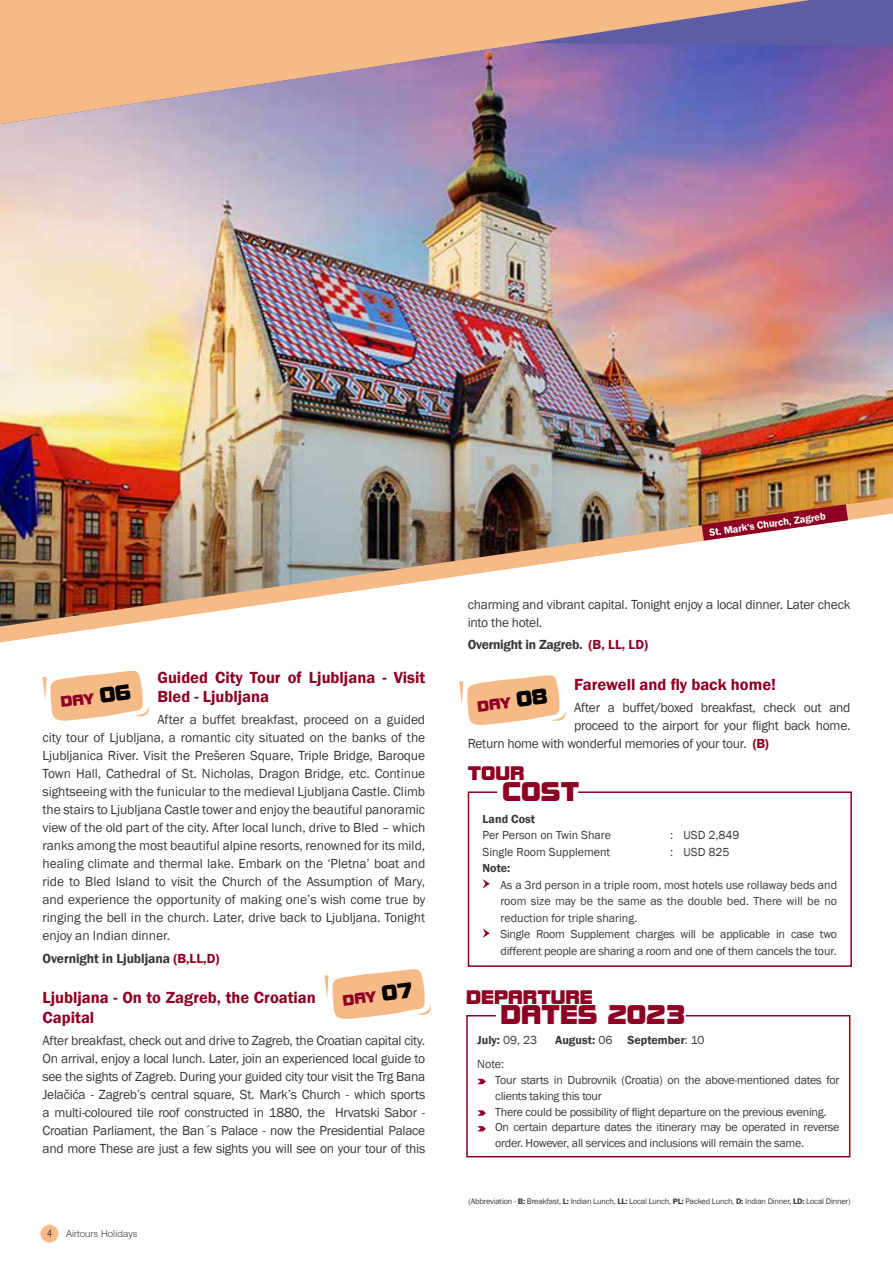
<style>
.page{position:relative;width:893px;height:1263px;background:#fff}
.page>*{position:absolute;margin:0;border:0;box-sizing:border-box;transform-origin:0 0}
.t1{font:25.2px "Bolt Bold IT Cby BT";color:#8e0023}
.t2{font:18.3px "Bolt Bold IT Cby BT";color:#8e0023}
.t3{font:600 16.5px/19.5px "Franklin Gothic";color:#8e0023}
.t4{font:14.1px "Bolt Bold IT Cby BT";color:#8e0023}
.t5{font:13.5px/18px "Franklin Gothic";letter-spacing:-.02em;color:#383838;text-align:justify}
.t6{font:600 13.5px "Franklin Gothic";letter-spacing:-.005em;color:#383838}
.t7{font:12px/15.8px "Franklin Gothic";letter-spacing:-.02em;color:#383838}
.t8{font:600 12px "Franklin Gothic";color:#383838}
.t9{font:12px "Franklin Gothic";color:#383838}
.t10{font:600 10.5px "Franklin Gothic";color:#fff}
.t11{font:condensed 9.75px "Swiss 721 BT";color:#383838}
.t12{font:300 9.6px "Swiss 721 BT";letter-spacing:.01em;color:#383838}
.t13{font:8.25px "Franklin Gothic";letter-spacing:-.02em;color:#383838}
.s1{color:#8e0023}
.s2{font-size:20.1px;color:#000}
.s3{font-weight:600;color:#8e0023}
.s4{font-weight:400}
.s5{font-weight:600}
</style>
<div class="page">
<div style="left:41px;top:1225px;width:17px;height:17px;background:#f6ba86;border-radius:50%"></div>
<svg style="left:0;top:0;width:893px;height:43px;background:#d0a28d"></svg>
<img style="left:0;top:43px;width:893px;height:455px">
<img style="left:0;top:498px;width:893px;height:144px">
<svg style="left:43px;top:671px;width:106px;height:50px"></svg>
<svg style="left:324px;top:969px;width:107px;height:50px"></svg>
<img style="left:702px;top:504px;width:146px;height:37px">
<svg style="left:459px;top:675px;width:107px;height:50px"></svg>
<svg style="left:466px;top:1015px;width:385px;height:143px"></svg>
<svg style="left:467px;top:791px;width:385px;height:176px"></svg>
<svg style="left:483px;top:879px;width:7px;height:10px"></svg>
<svg style="left:483px;top:928px;width:7px;height:10px"></svg>
<p class="t3" style="left:157px;top:667px;width:269px">Guided City Tour of Ljubljana - Visit<br>Bled - Ljubljana</p>
<p class="t5" style="left:43px;top:711px;width:384px;text-indent:115px">After a buffet breakfast, proceed on a guided city tour of Ljubljana, a romantic city situated on the banks of the Ljubljanica River. Visit the Prešeren Square, Triple Bridge, Baroque Town Hall, Cathedral of St. Nicholas, Dragon Bridge, etc. Continue sightseeing with the funicular to the medieval Ljubljana Castle. Climb the stairs to Ljubljana Castle tower and enjoy the beautiful panoramic view of the old part of the city. After local lunch, drive to Bled – which ranks among the most beautiful alpine resorts, renowned for its mild, healing climate and thermal lake. Embark on the ‘Pletna’ boat and ride to Bled Island to visit the Church of the Assumption of Mary, and experience the opportunity of making one’s wish come true by ringing the bell in the church. Later, drive back to Ljubljana. Tonight enjoy an Indian dinner.</p>
<p class="t6" style="left:43px;top:950px;width:178px">Overnight in Ljubljana <span class="s1">(B,LL,D)</span></p>
<p class="t3" style="left:43px;top:988px;width:275px">Ljubljana - On to Zagreb, the Croatian<br>Capital</p>
<p class="t5" style="left:43px;top:1032px;width:384px">After breakfast, check out and drive to Zagreb, the Croatian capital city.<br>On arrival, enjoy a local lunch. Later, join an experienced local guide to see the sights of Zagreb. During your guided city tour visit the Trg Bana Jelačića - Zagreb’s central square, St. Mark’s Church - which sports a multi-coloured tile roof constructed in 1880, the Hrvatski Sabor - Croatian Parliament, the Ban´s Palace - now the Presidential Palace and more These are just a few sights you will see on your tour of this</p>
<p class="t4" style="left:60px;top:694px;width:72px;rotate:-7deg">DAY <span class="s2">06</span></p>
<p class="t4" style="left:342px;top:993px;width:72px;rotate:-7deg">DAY <span class="s2">07</span></p>
<p class="t11" style="left:47px;top:1228px;width:6px">4</p>
<p class="t12" style="left:66px;top:1227px;width:73px">Airtours Holidays</p>
<p class="t10" style="left:708px;top:526px;width:119px;rotate:-8deg">St. Mark’s Church, Zagreb</p>
<p class="t5" style="left:468px;top:595px;width:384px">charming and vibrant capital. Tonight enjoy a local dinner. Later check into the hotel.</p>
<p class="t6" style="left:468px;top:636px;width:182px">Overnight in Zagreb. <span class="s1">(B, LL, LD)</span></p>
<p class="t3" style="left:574px;top:675px;width:203px">Farewell and fly back home!</p>
<p class="t5" style="left:574px;top:699px;width:278px">After a buffet/boxed breakfast, check out and</p>
<p class="t5" style="left:574px;top:717px;width:278px">proceed to the airport for your flight back home.</p>
<p class="t5" style="left:468px;top:735px;width:303px">Return home with wonderful memories of your tour. <span class="s3">(B)</span></p>
<p class="t4" style="left:477px;top:699px;width:72px;rotate:-7deg">DAY <span class="s2">08</span></p>
<h2 class="t2" style="left:468px;top:763px;width:58px">TOUR</h2>
<h1 class="t1" style="left:502px;top:777px;width:79px">COST</h1>
<p class="t8" style="left:483px;top:811px;width:54px">Land Cost</p>
<p class="t9" style="left:483px;top:828px;width:130px">Per Person on Twin Share</p>
<p class="t7" style="left:670px;top:827px;width:71px">: USD 2,849</p>
<p class="t9" style="left:483px;top:844px;width:129px">Single Room Supplement</p>
<p class="t7" style="left:670px;top:844px;width:61px">: USD 825</p>
<p class="t8" style="left:483px;top:861px;width:29px">Note:</p>
<p class="t7" style="left:501px;top:877px;width:338px;line-height:16.5px">As a 3rd person in a triple room, most hotels use rollaway beds and room size may be the same as the double bed. There will be no reduction for triple sharing.<br>Single Room Supplement charges will be applicable in case two different people are sharing a room and one of them cancels the tour.</p>
<h2 class="t2" style="left:466px;top:987px;width:128px">DEPARTURE</h2>
<h1 class="t1" style="left:501px;top:1001px;width:187px">DATES 2023</h1>
<p class="t8" style="left:477px;top:1033px;width:61px">July: <span class="s4">09, 23</span></p>
<p class="t8" style="left:555px;top:1033px;width:59px">August: <span class="s4">06</span></p>
<p class="t8" style="left:627px;top:1033px;width:79px">September<span class="s4">: 10</span></p>
<p class="t7" style="left:495px;top:1057px;width:346px;text-indent:-18px">Note:<br>Tour starts in Dubrovnik (Croatia) on the above-mentioned dates for clients taking this tour<br>There could be possibility of flight departure on the previous evening.<br>On certain departure dates the itinerary may be operated in reverse order. However, all services and inclusions will remain the same.</p>
<p class="t13" style="left:469px;top:1196px;width:383px">(Abbreviation - <span class="s5">B:</span> Breakfast, <span class="s5">L:</span> Indian Lunch, <span class="s5">LL:</span> Local Lunch, <span class="s5">PL:</span> Packed Lunch, <span class="s5">D:</span> Indian Dinner, <span class="s5">LD:</span> Local Dinner)</p>
</div>
